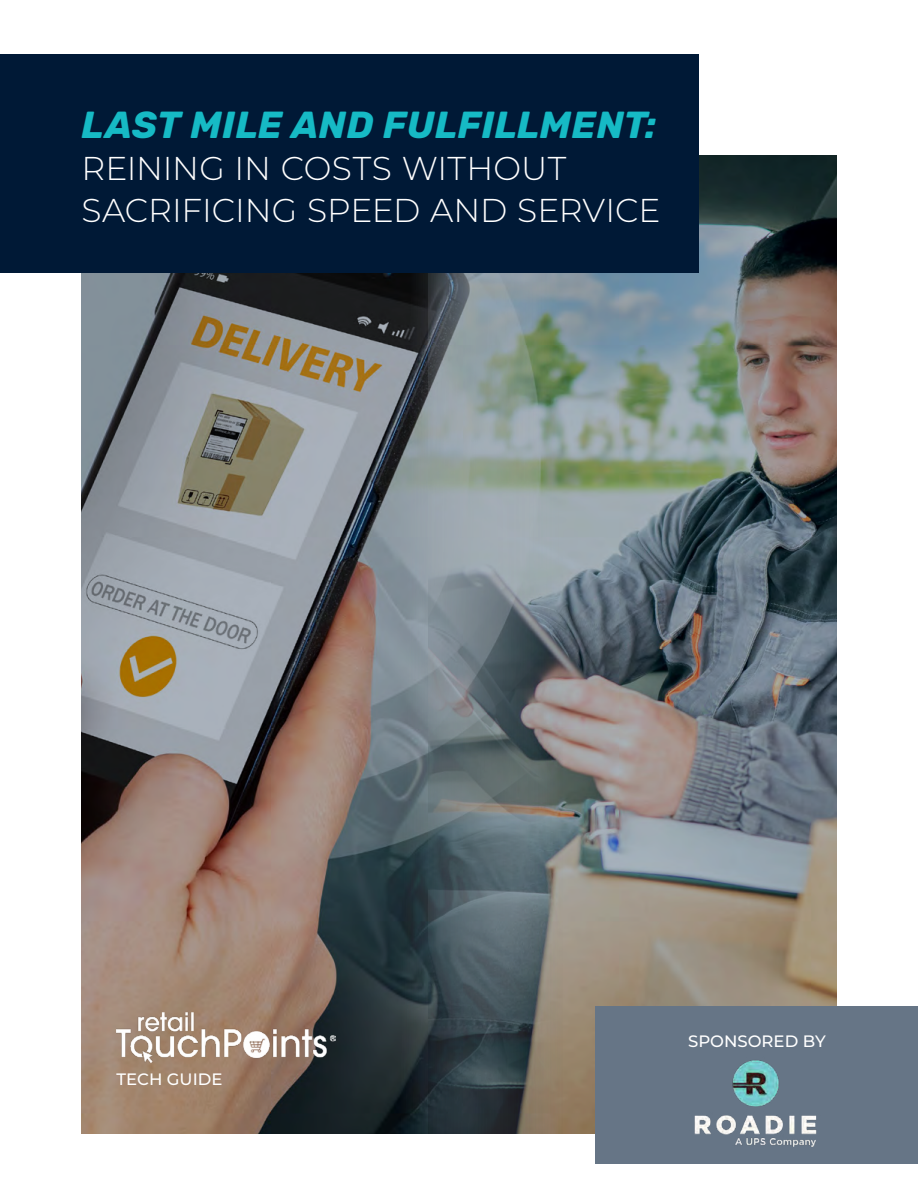
<style>
.page{position:relative;width:918px;height:1188px;background:#fff}
.page>*{position:absolute;margin:0;border:0;box-sizing:border-box;transform-origin:0 0}
.t1{font:italic 700 37.5px "Rubik";letter-spacing:.015em;color:#16bac5}
.t2{font:300 33px/42px "Montserrat";color:#fff}
.t3{font:500 16.5px "Montserrat";color:#fff}
</style>
<div class="page">
<img style="left:81px;top:156px;width:756px;height:978px">
<img style="left:116px;top:1012px;width:219px;height:50px">
<div style="left:0;top:54px;width:699px;height:218px;background:#001936"></div>
<div style="left:595px;top:1007px;width:323px;height:157px;background:#667586"></div>
<img style="left:694px;top:1060px;width:123px;height:87px">
<p class="t1" style="left:82px;top:103px;width:576px">LAST MILE AND FULFILLMENT:</p>
<p class="t2" style="left:82px;top:146px;width:581px">REINING IN COSTS WITHOUT<br>SACRIFICING SPEED AND SERVICE</p>
<p class="t3" style="left:116px;top:1067px;width:108px">TECH GUIDE</p>
<p class="t3" style="left:688px;top:1030px;width:139px">SPONSORED BY</p>
</div>
